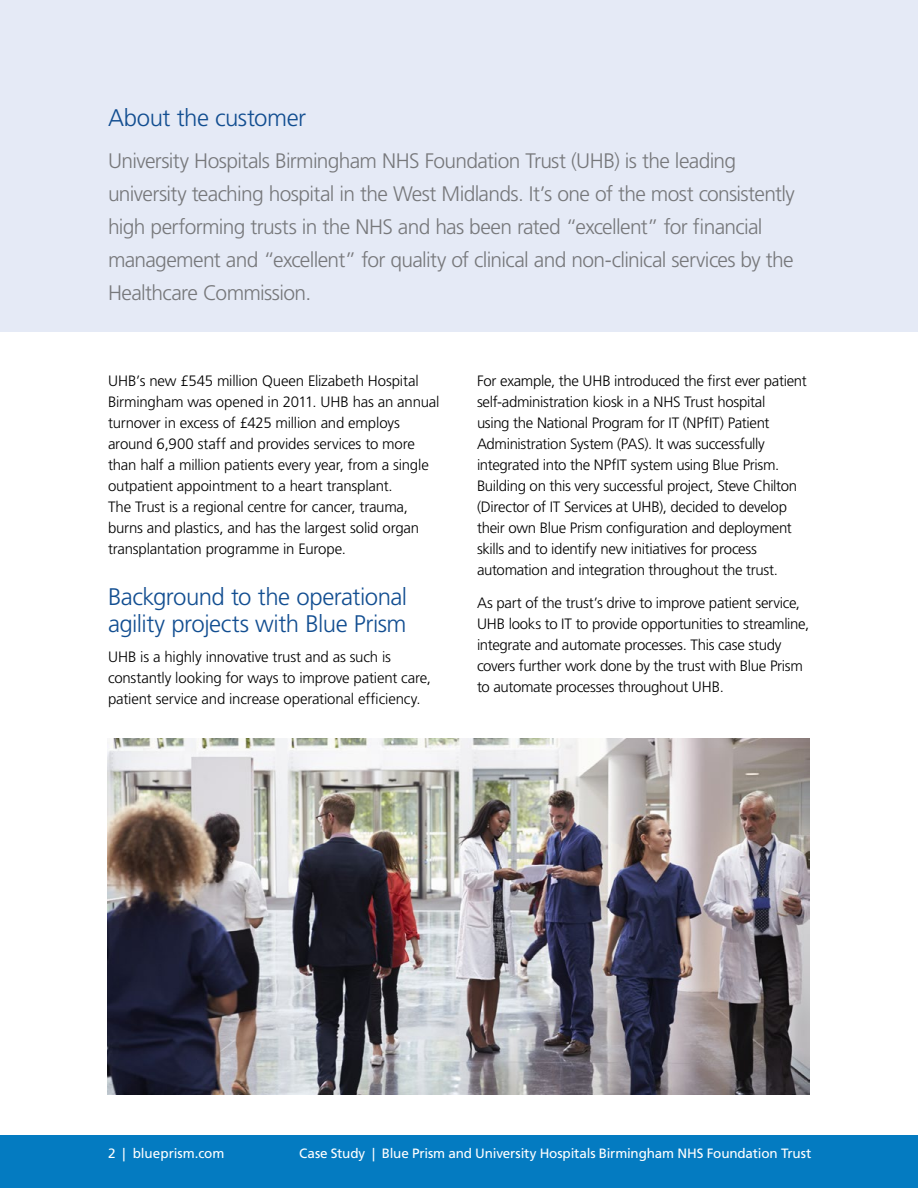
<style>
.page{position:relative;width:918px;height:1188px;background:#fff}
.page>*{position:absolute;margin:0;border:0;box-sizing:border-box;transform-origin:0 0}
.t1{font:300 24px/27px "Frutiger LT Std";letter-spacing:-.02em;color:#124e91}
.t2{font:300 21px/33px "Frutiger LT Std";letter-spacing:-.03em;color:#77787b}
.t3{font:300 15px/21px "Frutiger LT Std";letter-spacing:-.02em;color:#000}
.t4{font:13.5px "Frutiger LT Std";letter-spacing:-.01em;color:#fff}
</style>
<div class="page">
<div style="left:0;top:1135px;width:918px;height:53px;background:#047bc1"></div>
<div style="left:0;top:0;width:918px;height:331px;background:#e5eaf6"></div>
<img style="left:107px;top:738px;width:702px;height:356px">
<h1 class="t1" style="left:108px;top:105px;width:200px">About the customer</h1>
<p class="t2" style="left:108px;top:145px;width:688px">University Hospitals Birmingham NHS Foundation Trust (UHB) is the leading university teaching hospital in the West Midlands. It’s one of the most consistently high performing trusts in the NHS and has been rated “excellent” for financial management and “excellent” for quality of clinical and non-clinical services by the Healthcare Commission.</p>
<p class="t3" style="left:108px;top:370px;width:333px">UHB’s new £545 million Queen Elizabeth Hospital Birmingham was opened in 2011. UHB has an annual turnover in excess of £425 million and employs around 6,900 staff and provides services to more than half a million patients every year, from a single outpatient appointment to a heart transplant.<br>The Trust is a regional centre for cancer, trauma, burns and plastics, and has the largest solid organ transplantation programme in Europe.</p>
<h1 class="t1" style="left:108px;top:583px;width:301px">Background to the operational agility projects with Blue Prism</h1>
<p class="t3" style="left:108px;top:646px;width:325px">UHB is a highly innovative trust and as such is constantly looking for ways to improve patient care, patient service and increase operational efficiency.</p>
<p class="t3" style="left:477px;top:370px;width:331px">For example, the UHB introduced the first ever patient self-administration kiosk in a NHS Trust hospital<br>using the National Program for IT (NPfIT) Patient Administration System (PAS). It was successfully integrated into the NPfIT system using Blue Prism.<br>Building on this very successful project, Steve Chilton (Director of IT Services at UHB), decided to develop their own Blue Prism configuration and deployment skills and to identify new initiatives for process automation and integration throughout the trust.</p>
<p class="t3" style="left:477px;top:592px;width:334px">As part of the trust’s drive to improve patient service, UHB looks to IT to provide opportunities to streamline, integrate and automate processes. This case study covers further work done by the trust with Blue Prism to automate processes throughout UHB.</p>
<p class="t4" style="left:108px;top:1145px;width:118px">2 | blueprism.com</p>
<p class="t4" style="left:299px;top:1145px;width:514px">Case Study | Blue Prism and University Hospitals Birmingham NHS Foundation Trust</p>
</div>
